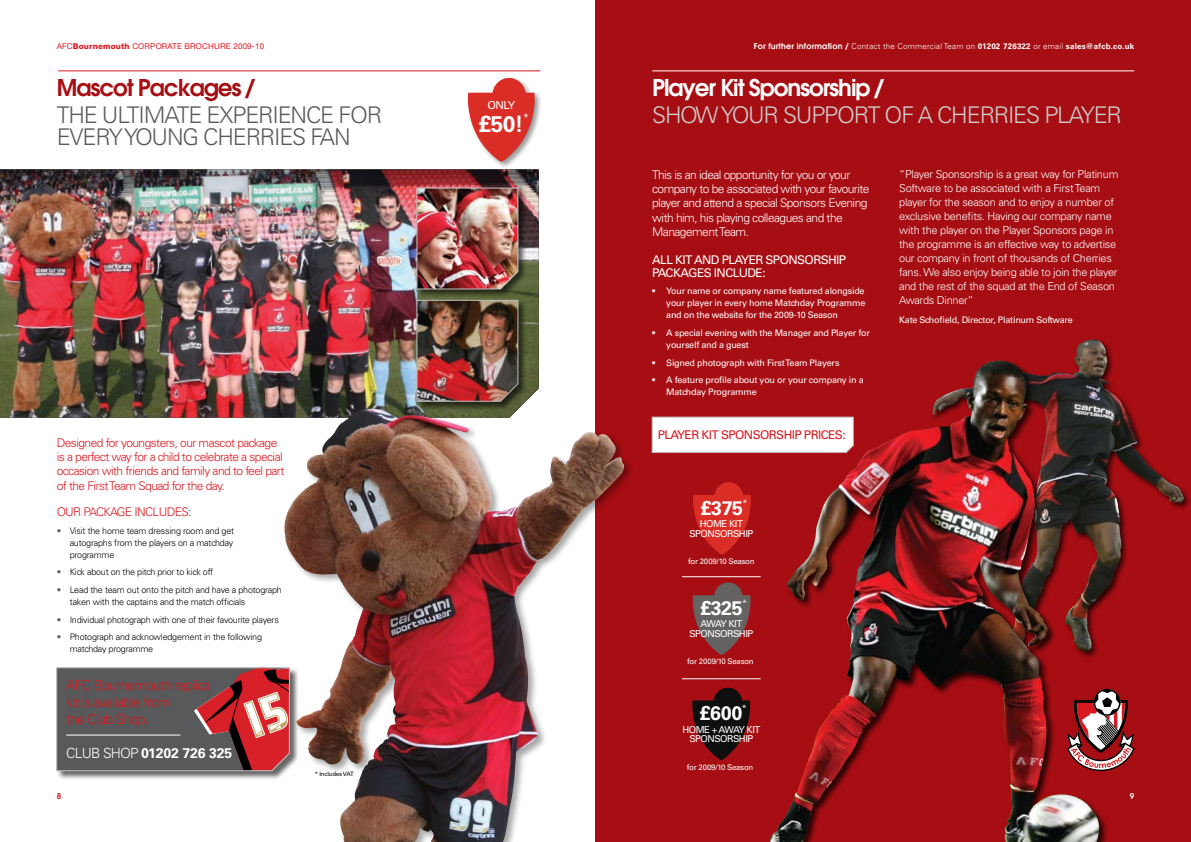
<style>
.page{position:relative;width:1191px;height:842px;background:#fff}
.page>*{position:absolute;margin:0;border:0;box-sizing:border-box;transform-origin:0 0}
.t1{font:300 23px/22px "Univers";letter-spacing:-.05em;color:#5c5b5a}
.t2{font:300 23px "Univers";letter-spacing:-.05em;color:#cececd}
.t3{font:600 23px "Avant Garde";letter-spacing:-.045em;color:#fff}
.t4{font:600 23px "Avant Garde";letter-spacing:-.045em;color:#a70e13}
.t5{font:700 22.6px "Univers";color:#fff}
.t6{font:700 19.6px "Univers";letter-spacing:-.025em;color:#fff}
.t7{font:300 14px/16.8px "Univers";letter-spacing:-.05em;color:#d71920}
.t8{font:700 14px "Univers";letter-spacing:-.01em;color:#fff}
.t9{font:300 12px/14.4px "Univers";letter-spacing:-.045em;color:#d71920}
.t10{font:300 12px/14.4px "Univers";letter-spacing:-.045em;color:#fff}
.t11{font:12px/13px "Univers";letter-spacing:-.05em;color:#fff}
.t12{font:12px "Univers";letter-spacing:-.05em;color:#d71920}
.t13{font:300 11px/14px "Univers";letter-spacing:-.025em;color:#fff}
.t14{font:11px "Univers";color:#fff}
.t15{font:10.4px "Univers";color:#fff}
.t16{font:9.5px/10px "Univers";letter-spacing:-.05em;color:#fff;text-align:center}
.t17{font:300 9px/12px "Univers";letter-spacing:-.025em;color:#000}
.t18{font:9px/12px "Univers";letter-spacing:-.025em;color:#fff}
.t19{font:300 8px "Univers";letter-spacing:.025em;color:#fff}
.t20{font:8px "Helvetica Neue";letter-spacing:.025em;color:#d71920}
.t21{font:600 8px "Avant Garde";color:#d71920}
.t22{font:600 8px "Avant Garde";color:#fff}
.t23{font:7.8px "Univers";letter-spacing:-.025em;color:#fff}
.t24{font:6px "Univers";letter-spacing:-.025em;color:#000}
.s1{font-weight:800}
.s2{color:#5c5b5a}
.s3{font-weight:300}
.s4{font-family:"Avant Garde";font-weight:600}
.s5{font-weight:700}
.s6{color:#dedede}
</style>
<div class="page">
<div style="left:595px;top:0;width:596px;height:842px;background:#a70e13"></div>
<img style="left:0;top:169px;width:539px;height:249px">
<svg style="left:651px;top:416px;width:117px;height:37px;background:#f8f4f4"></svg>
<div style="left:929px;top:337px;width:261px;height:334px;background:#000;opacity:.75"></div>
<img style="left:932px;top:339px;width:160px;height:20px">
<hr style="left:652px;top:70px;width:482px;height:1px;background:#fff">
<hr style="left:58px;top:70px;width:482px;height:1px;background:#d71920">
<div style="left:416px;top:299px;width:111px;height:111px;background:#000;opacity:.6"></div>
<img style="left:416px;top:300px;width:102px;height:102px">
<div style="left:416px;top:187px;width:111px;height:111px;background:#000;opacity:.6"></div>
<img style="left:416px;top:187px;width:102px;height:103px">
<div style="left:466px;top:76px;width:76px;height:93px;background:#000;opacity:.4"></div>
<svg style="left:468px;top:78px;width:67px;height:84px"></svg>
<div style="left:492px;top:78px;width:33px;height:35px;background:#d92d25;border-radius:50%"></div>
<div style="left:282px;top:406px;width:352px;height:436px;background:#000;opacity:.35"></div>
<img style="left:283px;top:409px;width:343px;height:433px">
<svg style="left:693px;top:482px;width:58px;height:72px"></svg>
<div style="left:714px;top:482px;width:29px;height:31px;background:#d92d25;border-radius:50%"></div>
<svg style="left:693px;top:583px;width:57px;height:72px"></svg>
<div style="left:714px;top:583px;width:28px;height:30px;background:#646362;border-radius:50%"></div>
<svg style="left:692px;top:688px;width:58px;height:72px"></svg>
<div style="left:713px;top:688px;width:29px;height:30px;background:#0f0f0f;border-radius:50%"></div>
<hr style="left:682px;top:576px;width:78px;height:1px;background:#fff">
<hr style="left:682px;top:678px;width:78px;height:1px;background:#fff">
<svg style="left:1108px;top:689px;width:26px;height:82px"></svg>
<div style="left:56px;top:667px;width:242px;height:113px;background:#000;opacity:.6"></div>
<svg style="left:56px;top:667px;width:234px;height:104px;background:#785759"></svg>
<hr style="left:66px;top:734px;width:114px;height:1px;background:#fff">
<div style="left:768px;top:359px;width:340px;height:483px;background:#000;opacity:.75"></div>
<img style="left:768px;top:373px;width:208px;height:469px">
<p class="t20" style="left:57px;top:41px;width:209px">AFC<span class="s1">Bournemouth</span> CORPORATE BROCHURE 2009-10</p>
<h1 class="t4" style="left:57px;top:73px;width:200px">Mascot Packages /</h1>
<h1 class="t1" style="left:57px;top:104px;width:327px">THE ULTIMATE EXPERIENCE FOR<br>EVERY YOUNG CHERRIES FAN</h1>
<p class="t14" style="left:487px;top:99px;width:29px">ONLY</p>
<h2 class="t5" style="left:479px;top:110px;width:46px">£50!</h2>
<p class="t15" style="left:523px;top:111px;width:7px">*</p>
<p class="t9" style="left:57px;top:435px;width:229px">Designed for youngsters, our mascot package is a perfect way for a child to celebrate a special occasion with friends and family and to feel part of the First Team Squad for the day.</p>
<p class="t9" style="left:57px;top:505px;width:136px">OUR PACKAGE INCLUDES:</p>
<p class="t17" style="left:70px;top:524px;width:166px;text-align:justify;text-indent:-13px"><span class="s2">•</span> Visit the home team dressing room and get autographs from the players on a matchday programme</p>
<p class="t17" style="left:57px;top:566px;width:158px"><span class="s2">•</span> Kick about on the pitch prior to kick off</p>
<p class="t17" style="left:70px;top:584px;width:214px;text-indent:-13px"><span class="s2">•</span> Lead the team out onto the pitch and have a photograph taken with the captains and the match officials</p>
<p class="t17" style="left:57px;top:613px;width:224px"><span class="s2">•</span> Individual photograph with one of their favourite players</p>
<p class="t17" style="left:70px;top:631px;width:194px;text-indent:-13px"><span class="s2">•</span> Photograph and acknowledgement in the following matchday programme</p>
<p class="t7" style="left:66px;top:677px;width:146px">AFC Bournemouth replica kit is available from<br>the Club Shop.</p>
<p class="t8" style="left:66px;top:744px;width:168px"><span class="s3">CLUB SHOP</span> 01202 726 325</p>
<p class="t21" style="left:57px;top:791px;width:6px">8</p>
<p class="t24" style="left:315px;top:770px;width:41px">* Includes VAT</p>
<p class="t19" style="left:754px;top:41px;width:382px"><span class="s4">For further information /</span> Contact the Commercial Team on <span class="s5">01202 726322</span> or email <span class="s5">sales@afcb.co.uk</span></p>
<h1 class="t3" style="left:652px;top:73px;width:234px">Player Kit Sponsorship /</h1>
<h1 class="t2" style="left:652px;top:101px;width:471px">SHOWYOUR SUPPORT OF A CHERRIES PLAYER</h1>
<p class="t10" style="left:652px;top:167px;width:219px">This is an ideal opportunity for you or your company to be associated with your favourite player and attend a special Sponsors Evening with him, his playing colleagues and the Management Team.</p>
<p class="t11" style="left:652px;top:253px;width:196px">ALL KIT AND PLAYER SPONSORSHIP<br>PACKAGES INCLUDE:</p>
<p class="t18" style="left:666px;top:285px;width:201px;text-align:justify;text-indent:-14px"><span class="s6">•</span> Your name or company name featured alongside your player in every home Matchday Programme and on the website for the 2009-10 Season</p>
<p class="t18" style="left:666px;top:327px;width:205px;text-indent:-14px"><span class="s6">•</span> A special evening with the Manager and Player for yourself and a guest</p>
<p class="t18" style="left:652px;top:356px;width:189px"><span class="s6">•</span> Signed photograph with First Team Players</p>
<p class="t18" style="left:666px;top:374px;width:199px;text-indent:-14px"><span class="s6">•</span> A feature profile about you or your company in a<br>Matchday Programme</p>
<p class="t12" style="left:657px;top:427px;width:189px">PLAYER KIT SPONSORSHIP PRICES:</p>
<h3 class="t6" style="left:701px;top:496px;width:44px">£375</h3>
<p class="t18" style="left:742px;top:496px;width:6px">*</p>
<p class="t16" style="left:689px;top:519px;width:65px">HOME KIT<br>SPONSORSHIP</p>
<p class="t23" style="left:688px;top:557px;width:68px">for 2009/10 Season</p>
<h3 class="t6" style="left:700px;top:597px;width:44px">£325</h3>
<p class="t18" style="left:742px;top:597px;width:6px">*</p>
<p class="t16" style="left:689px;top:619px;width:65px">AWAY KIT<br>SPONSORSHIP</p>
<p class="t23" style="left:687px;top:657px;width:68px">for 2009/10 Season</p>
<h3 class="t6" style="left:700px;top:702px;width:44px">£600</h3>
<p class="t18" style="left:742px;top:702px;width:6px">*</p>
<p class="t16" style="left:682px;top:724px;width:79px">HOME + AWAY KIT<br>SPONSORSHIP</p>
<p class="t23" style="left:687px;top:763px;width:68px">for 2009/10 Season</p>
<p class="t13" style="left:899px;top:167px;width:221px">“Player Sponsorship is a great way for Platinum Software to be associated with a First Team player for the season and to enjoy a number of exclusive benefits. Having our company name with the player on the Player Sponsors page in the programme is an effective way to advertise our company in front of thousands of Cherries fans. We also enjoy being able to join the player and the rest of the squad at the End of Season Awards Dinner”</p>
<p class="t18" style="left:899px;top:314px;width:175px">Kate Schofield, Director, Platinum Software</p>
<p class="t22" style="left:1129px;top:791px;width:6px">9</p>
</div>
